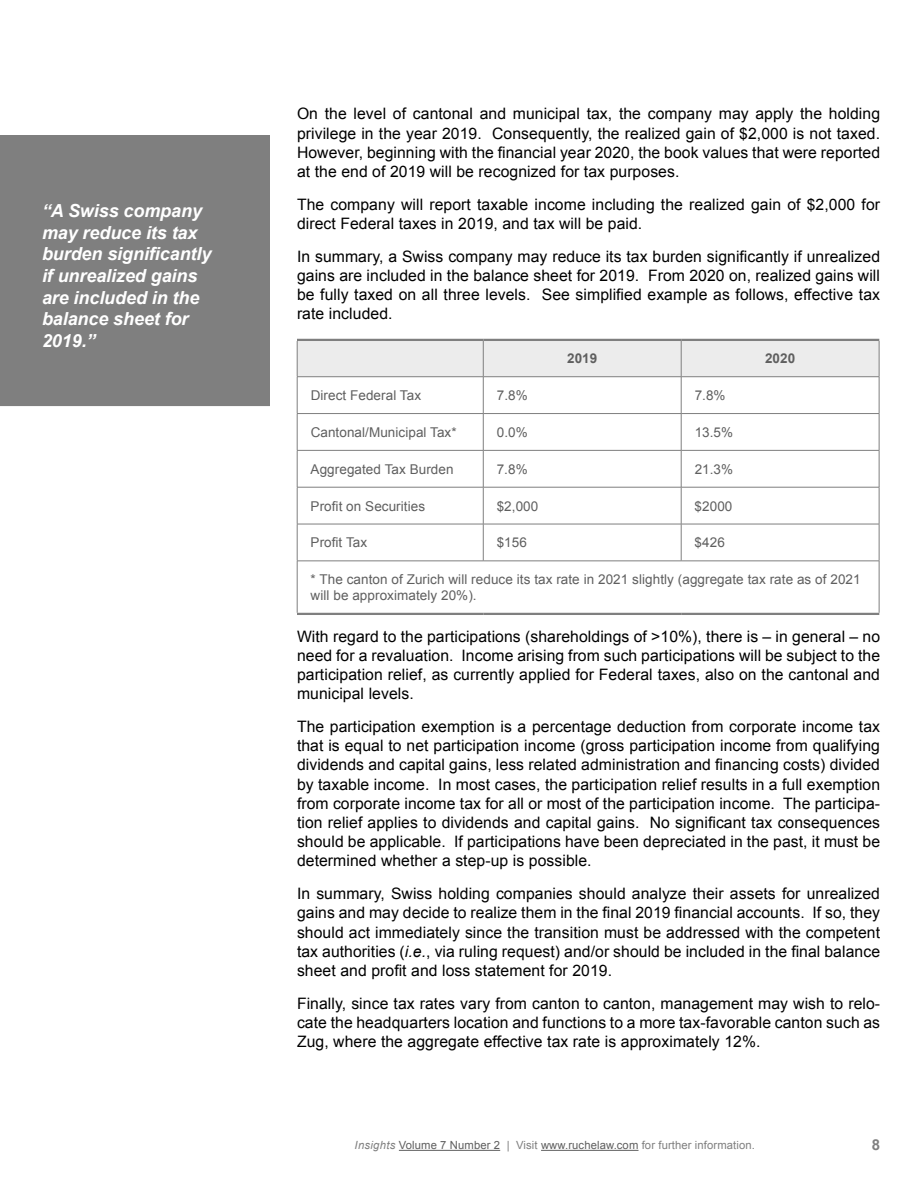
<style>
.page{position:relative;width:918px;height:1188px;background:#fff}
.page>*{position:absolute;margin:0;border:0;box-sizing:border-box;transform-origin:0 0}
.t1{font:italic 700 18px/21.6px "Arial";letter-spacing:-.005em;color:#fff}
.t2{font:15.75px/19.2px "Arial";letter-spacing:.005em;color:#000;text-align:justify}
.t3{font:700 15px "Arial";color:#7f7f7f}
.t4{font:13.5px/16.2px "Arial";letter-spacing:.005em;color:#5f5f5f}
.t5{font:700 13.5px "Arial";letter-spacing:.005em;color:#5f5f5f}
.t6{font:11.25px "Arial";letter-spacing:.01em;color:#5f5f5f}
.s1{font-style:italic}
.s2{font-style:italic;color:#7f7f7f}
.s3{color:#7f7f7f}
</style>
<div class="page">
<hr style="left:399px;top:1150px;width:101px;height:1px;background:#5f5f5f">
<hr style="left:541px;top:1150px;width:98px;height:1px;background:#5f5f5f">
<div style="left:298px;top:341px;width:581px;height:35px;background:#ececec"></div>
<svg style="left:298px;top:377px;width:581px;height:236px"></svg>
<hr style="left:297px;top:377px;width:1px;height:36px;background:#7f7f7f">
<hr style="left:483px;top:377px;width:1px;height:36px;background:#7f7f7f">
<hr style="left:681px;top:377px;width:1px;height:36px;background:#7f7f7f">
<hr style="left:879px;top:377px;width:1px;height:36px;background:#7f7f7f">
<hr style="left:297px;top:413px;width:186px;height:1px;background:#7f7f7f">
<hr style="left:297px;top:414px;width:1px;height:36px;background:#7f7f7f">
<hr style="left:483px;top:413px;width:198px;height:1px;background:#7f7f7f">
<hr style="left:483px;top:414px;width:1px;height:36px;background:#7f7f7f">
<hr style="left:681px;top:413px;width:198px;height:1px;background:#7f7f7f">
<hr style="left:681px;top:414px;width:1px;height:36px;background:#7f7f7f">
<hr style="left:879px;top:414px;width:1px;height:36px;background:#7f7f7f">
<hr style="left:297px;top:450px;width:186px;height:1px;background:#7f7f7f">
<hr style="left:297px;top:451px;width:1px;height:36px;background:#7f7f7f">
<hr style="left:483px;top:450px;width:198px;height:1px;background:#7f7f7f">
<hr style="left:483px;top:451px;width:1px;height:36px;background:#7f7f7f">
<hr style="left:681px;top:450px;width:198px;height:1px;background:#7f7f7f">
<hr style="left:681px;top:451px;width:1px;height:36px;background:#7f7f7f">
<hr style="left:879px;top:451px;width:1px;height:36px;background:#7f7f7f">
<hr style="left:297px;top:487px;width:186px;height:1px;background:#7f7f7f">
<hr style="left:297px;top:487px;width:1px;height:37px;background:#7f7f7f">
<hr style="left:483px;top:487px;width:198px;height:1px;background:#7f7f7f">
<hr style="left:483px;top:487px;width:1px;height:37px;background:#7f7f7f">
<hr style="left:681px;top:487px;width:198px;height:1px;background:#7f7f7f">
<hr style="left:681px;top:487px;width:1px;height:37px;background:#7f7f7f">
<hr style="left:879px;top:487px;width:1px;height:37px;background:#7f7f7f">
<hr style="left:297px;top:524px;width:186px;height:1px;background:#7f7f7f">
<hr style="left:297px;top:524px;width:1px;height:37px;background:#7f7f7f">
<hr style="left:483px;top:524px;width:198px;height:1px;background:#7f7f7f">
<hr style="left:483px;top:524px;width:1px;height:37px;background:#7f7f7f">
<hr style="left:681px;top:524px;width:198px;height:1px;background:#7f7f7f">
<hr style="left:681px;top:524px;width:1px;height:37px;background:#7f7f7f">
<hr style="left:879px;top:524px;width:1px;height:37px;background:#7f7f7f">
<hr style="left:879px;top:561px;width:1px;height:52px;background:#7f7f7f">
<hr style="left:483px;top:341px;width:1px;height:36px;background:#7f7f7f">
<hr style="left:297px;top:339px;width:186px;height:2px;background:#7f7f7f">
<hr style="left:483px;top:339px;width:198px;height:2px;background:#7f7f7f">
<hr style="left:681px;top:339px;width:198px;height:2px;background:#7f7f7f">
<hr style="left:297px;top:341px;width:1px;height:36px;background:#7f7f7f">
<hr style="left:681px;top:341px;width:1px;height:36px;background:#7f7f7f">
<hr style="left:879px;top:341px;width:1px;height:36px;background:#7f7f7f">
<hr style="left:297px;top:376px;width:186px;height:1px;background:#7f7f7f">
<hr style="left:483px;top:376px;width:198px;height:1px;background:#7f7f7f">
<hr style="left:681px;top:376px;width:198px;height:1px;background:#7f7f7f">
<hr style="left:297px;top:561px;width:186px;height:1px;background:#7f7f7f">
<hr style="left:297px;top:561px;width:1px;height:52px;background:#7f7f7f">
<hr style="left:483px;top:561px;width:198px;height:1px;background:#7f7f7f">
<hr style="left:681px;top:561px;width:198px;height:1px;background:#7f7f7f">
<hr style="left:297px;top:613px;width:186px;height:2px;background:#7f7f7f">
<hr style="left:483px;top:613px;width:198px;height:2px;background:#7f7f7f">
<hr style="left:681px;top:613px;width:198px;height:2px;background:#7f7f7f">
<div style="left:0;top:135px;width:270px;height:271px;background:#7f7f7f"></div>
<p class="t1" style="left:42px;top:201px;width:171px">“A Swiss company may reduce its tax burden significantly if unrealized gains are included in the balance sheet for<br>2019.”</p>
<p class="t2" style="left:297px;top:105px;width:585px">On the level of cantonal and municipal tax, the company may apply the holding privilege in the year 2019. Consequently, the realized gain of $2,000 is not taxed.<br>However, beginning with the financial year 2020, the book values that were reported at the end of 2019 will be recognized for tax purposes.</p>
<p class="t2" style="left:297px;top:195px;width:585px">The company will report taxable income including the realized gain of $2,000 for direct Federal taxes in 2019, and tax will be paid.</p>
<p class="t2" style="left:297px;top:247px;width:585px">In summary, a Swiss company may reduce its tax burden significantly if unrealized gains are included in the balance sheet for 2019. From 2020 on, realized gains will be fully taxed on all three levels. See simplified example as follows, effective tax rate included.</p>
<p class="t5" style="left:567px;top:349px;width:32px">2019</p>
<p class="t5" style="left:765px;top:349px;width:32px">2020</p>
<p class="t4" style="left:311px;top:387px;width:112px">Direct Federal Tax</p>
<p class="t4" style="left:497px;top:387px;width:32px">7.8%</p>
<p class="t4" style="left:695px;top:387px;width:32px">7.8%</p>
<p class="t4" style="left:311px;top:424px;width:148px">Cantonal/Municipal Tax*</p>
<p class="t4" style="left:497px;top:424px;width:32px">0.0%</p>
<p class="t4" style="left:695px;top:424px;width:40px">13.5%</p>
<p class="t4" style="left:311px;top:461px;width:144px">Aggregated Tax Burden</p>
<p class="t4" style="left:497px;top:461px;width:32px">7.8%</p>
<p class="t4" style="left:695px;top:461px;width:40px">21.3%</p>
<p class="t4" style="left:311px;top:498px;width:116px">Profit on Securities</p>
<p class="t4" style="left:497px;top:498px;width:43px">$2,000</p>
<p class="t4" style="left:695px;top:498px;width:39px">$2000</p>
<p class="t4" style="left:311px;top:535px;width:58px">Profit Tax</p>
<p class="t4" style="left:497px;top:535px;width:32px">$156</p>
<p class="t4" style="left:695px;top:535px;width:32px">$426</p>
<p class="t4" style="left:311px;top:571px;width:552px">* The canton of Zurich will reduce its tax rate in 2021 slightly (aggregate tax rate as of 2021 will be approximately 20%).</p>
<p class="t2" style="left:297px;top:627px;width:585px">With regard to the participations (shareholdings of &gt;10%), there is – in general – no need for a revaluation. Income arising from such participations will be subject to the participation relief, as currently applied for Federal taxes, also on the cantonal and municipal levels.</p>
<p class="t2" style="left:297px;top:717px;width:585px">The participation exemption is a percentage deduction from corporate income tax that is equal to net participation income (gross participation income from qualifying dividends and capital gains, less related administration and financing costs) divided by taxable income. In most cases, the participation relief results in a full exemption from corporate income tax for all or most of the participation income. The participa&shy;tion relief applies to dividends and capital gains. No significant tax consequences should be applicable. If participations have been depreciated in the past, it must be determined whether a step-up is possible.</p>
<p class="t2" style="left:297px;top:884px;width:585px">In summary, Swiss holding companies should analyze their assets for unrealized gains and may decide to realize them in the final 2019 financial accounts. If so, they should act immediately since the transition must be addressed with the competent tax authorities (<span class="s1">i.e.</span>, via ruling request) and/or should be included in the final balance sheet and profit and loss statement for 2019.</p>
<p class="t2" style="left:297px;top:994px;width:585px">Finally, since tax rates vary from canton to canton, management may wish to relo&shy;cate the headquarters location and functions to a more tax-favorable canton such as Zug, where the aggregate effective tax rate is approximately 12%.</p>
<p class="t6" style="left:355px;top:1138px;width:402px"><span class="s2">Insights</span> Volume 7 Number 2 <span class="s3">| Visit</span> www.ruchelaw.com <span class="s3">for further information.</span></p>
<p class="t3" style="left:872px;top:1135px;width:10px">8</p>
</div>
